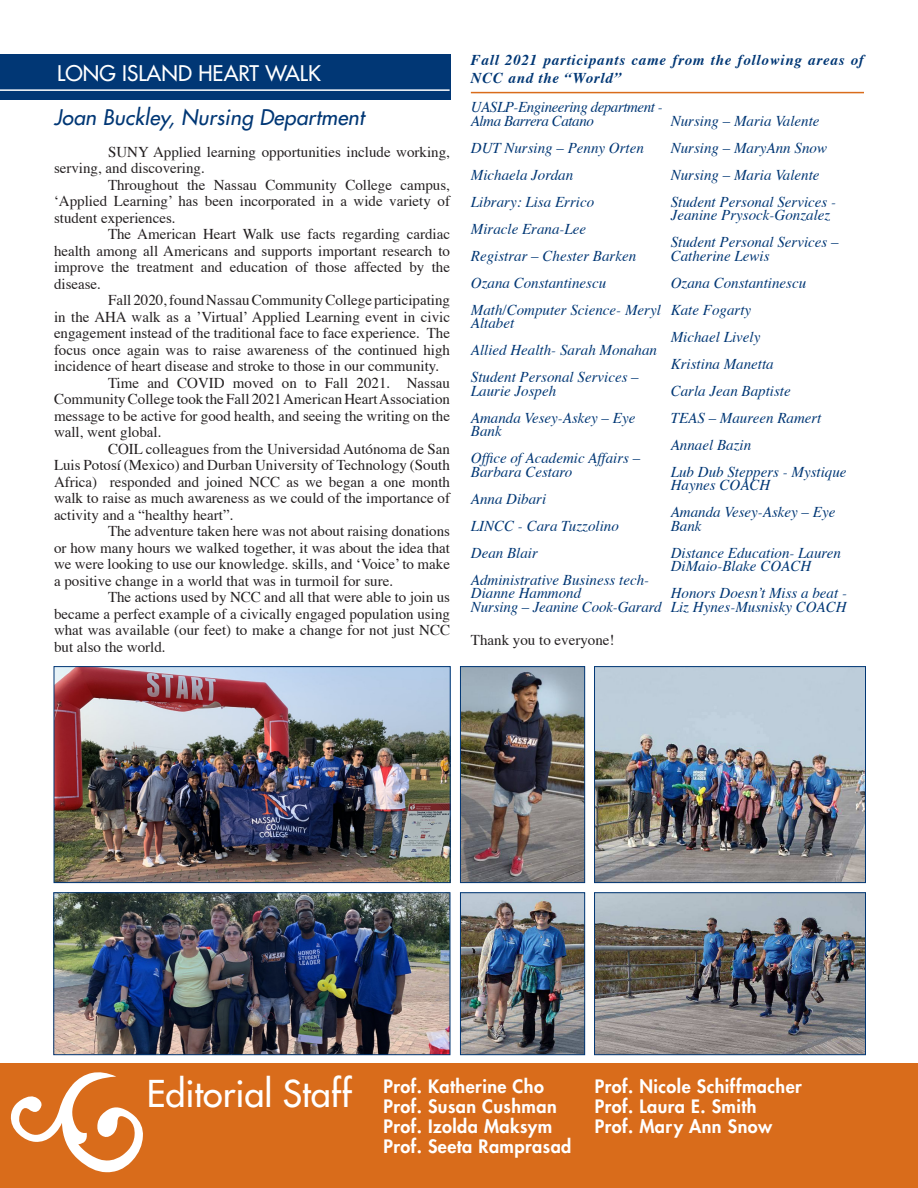
<style>
.page{position:relative;width:918px;height:1188px;background:#fff}
.page>*{position:absolute;margin:0;border:0;box-sizing:border-box;transform-origin:0 0}
.t1{font:36px "Futura";color:#fff}
.t2{font:italic 21px "Futura";letter-spacing:.01em;color:#013775}
.t3{font:21px "Futura";letter-spacing:.005em;color:#fff}
.t4{font:800 18px "Futura";letter-spacing:.025em;color:#fff}
.t5{font:15px/16.5px "Times";color:#231f20;text-align:justify}
.t6{font:italic 15px/13.5px "Times";color:#013775}
.t7{font:italic 700 15px/18px "Times";letter-spacing:.05em;color:#013775}
.t8{font:italic 15px/13.5px "Times";letter-spacing:-.03em;color:#013775}
</style>
<div class="page">
<div style="left:0;top:1064px;width:918px;height:124px;background:#d96c1b"></div>
<svg style="left:11px;top:1072px;width:132px;height:101px"></svg>
<div style="left:0;top:54px;width:451px;height:46px;background:#013775"></div>
<hr style="left:0;top:89px;width:450px;height:2px;background:#fff">
<hr style="left:471px;top:92px;width:393px;height:1px;background:#d96c1b">
<img style="left:462px;top:668px;width:121px;height:213px">
<div style="left:460px;top:666px;width:125px;height:217px;border:1px solid #013775"></div>
<img style="left:596px;top:668px;width:268px;height:213px">
<div style="left:594px;top:666px;width:272px;height:217px;border:1px solid #013775"></div>
<img style="left:462px;top:894px;width:121px;height:159px">
<div style="left:460px;top:892px;width:125px;height:163px;border:1px solid #013775"></div>
<img style="left:596px;top:894px;width:268px;height:159px">
<div style="left:594px;top:892px;width:272px;height:163px;border:1px solid #013775"></div>
<img style="left:56px;top:668px;width:393px;height:213px">
<div style="left:54px;top:666px;width:397px;height:217px;border:1px solid #013775"></div>
<img style="left:55px;top:894px;width:393px;height:159px">
<div style="left:53px;top:892px;width:397px;height:163px;border:1px solid #013775"></div>
<p class="t3" style="left:57px;top:60px;width:265px">LONG ISLAND HEART WALK</p>
<p class="t7" style="left:471px;top:50px;width:395px">Fall 2021 participants came from the following areas of<br>NCC and the “World”</p>
<p class="t2" style="left:54px;top:103px;width:312px">Joan Buckley, Nursing Department</p>
<p class="t5" style="left:54px;top:144px;width:398px;text-indent:54px">SUNY Applied learning opportunities include working, serving, and discovering.</p>
<p class="t5" style="left:54px;top:177px;width:398px;text-indent:54px">Throughout the Nassau Community College campus, ‘Applied Learning’ has been incorporated in a wide variety of student experiences.</p>
<p class="t5" style="left:54px;top:227px;width:398px;text-indent:54px">The American Heart Walk use facts regarding cardiac health among all Americans and supports important research to improve the treatment and education of those affected by the disease.</p>
<p class="t5" style="left:54px;top:293px;width:398px;text-indent:54px">Fall 2020, found Nassau Community College participating in the AHA walk as a ’Virtual’ Applied Learning event in civic engagement instead of the traditional face to face experience. The focus once again was to raise awareness of the continued high incidence of heart disease and stroke to those in our community.</p>
<p class="t5" style="left:54px;top:375px;width:398px;text-indent:54px">Time and COVID moved on to Fall 2021. Nassau Community College took the Fall 2021 American Heart Association message to be active for good health, and seeing the writing on the wall, went global.</p>
<p class="t5" style="left:54px;top:441px;width:398px;text-indent:54px">COIL colleagues from the Universidad Autónoma de San Luis Potosí (Mexico) and Durban University of Technology (South Africa) responded and joined NCC as we began a one month walk to raise as much awareness as we could of the importance of activity and a “healthy heart”.</p>
<p class="t5" style="left:54px;top:524px;width:398px;text-indent:54px">The adventure taken here was not about raising donations or how many hours we walked together, it was about the idea that we were looking to use our knowledge. skills, and ‘Voice’ to make a positive change in a world that was in turmoil for sure.</p>
<p class="t5" style="left:54px;top:590px;width:398px;text-indent:54px">The actions used by NCC and all that were able to join us became a perfect example of a civically engaged population using what was available (our feet) to make a change for not just NCC but also the world.</p>
<p class="t8" style="left:471px;top:101px;width:193px">UASLP-Engineering department -<br>Alma Barrera Catano</p>
<p class="t6" style="left:471px;top:142px;width:175px">DUT Nursing – Penny Orten</p>
<p class="t6" style="left:471px;top:169px;width:104px">Michaela Jordan</p>
<p class="t6" style="left:471px;top:196px;width:125px">Library: Lisa Errico</p>
<p class="t6" style="left:471px;top:223px;width:117px">Miracle Erana-Lee</p>
<p class="t6" style="left:471px;top:250px;width:167px">Registrar – Chester Barken</p>
<p class="t6" style="left:471px;top:277px;width:137px">Ozana Constantinescu</p>
<p class="t6" style="left:471px;top:304px;width:191px">Math/Computer Science- Meryl<br>Altabet</p>
<p class="t6" style="left:471px;top:344px;width:188px">Allied Health- Sarah Monahan</p>
<p class="t6" style="left:471px;top:371px;width:169px">Student Personal Services –<br>Laurie Jospeh</p>
<p class="t6" style="left:471px;top:412px;width:166px">Amanda Vesey-Askey – Eye<br>Bank</p>
<p class="t6" style="left:471px;top:452px;width:171px">Office of Academic Affairs –<br>Barbara Cestaro</p>
<p class="t6" style="left:471px;top:493px;width:77px">Anna Dibari</p>
<p class="t6" style="left:471px;top:520px;width:149px">LINCC - Cara Tuzzolino</p>
<p class="t6" style="left:471px;top:547px;width:69px">Dean Blair</p>
<p class="t6" style="left:471px;top:574px;width:180px">Administrative Business tech-<br>Dianne Hammond</p>
<p class="t6" style="left:471px;top:601px;width:192px">Nursing – Jeanine Cook-Garard</p>
<p class="t5" style="left:471px;top:632px;width:145px">Thank you to everyone!</p>
<p class="t6" style="left:671px;top:115px;width:150px">Nursing – Maria Valente</p>
<p class="t6" style="left:671px;top:142px;width:158px">Nursing – MaryAnn Snow</p>
<p class="t6" style="left:671px;top:169px;width:150px">Nursing – Maria Valente</p>
<p class="t6" style="left:671px;top:196px;width:167px">Student Personal Services -<br>Jeanine Prysock-Gonzalez</p>
<p class="t6" style="left:671px;top:236px;width:169px">Student Personal Services –<br>Catherine Lewis</p>
<p class="t6" style="left:671px;top:277px;width:137px">Ozana Constantinescu</p>
<p class="t6" style="left:671px;top:304px;width:82px">Kate Fogarty</p>
<p class="t6" style="left:671px;top:331px;width:91px">Michael Lively</p>
<p class="t6" style="left:671px;top:358px;width:104px">Kristina Manetta</p>
<p class="t6" style="left:671px;top:385px;width:122px">Carla Jean Baptiste</p>
<p class="t6" style="left:671px;top:412px;width:152px">TEAS – Maureen Ramert</p>
<p class="t6" style="left:671px;top:439px;width:82px">Annael Bazin</p>
<p class="t6" style="left:671px;top:466px;width:177px">Lub Dub Steppers - Mystique<br>Haynes COACH</p>
<p class="t6" style="left:671px;top:506px;width:166px">Amanda Vesey-Askey – Eye<br>Bank</p>
<p class="t6" style="left:671px;top:547px;width:172px">Distance Education- Lauren<br>DiMaio-Blake COACH</p>
<p class="t6" style="left:671px;top:587px;width:178px">Honors Doesn’t Miss a beat -<br>Liz Hynes-Musnisky COACH</p>
<p class="t1" style="left:147px;top:1070px;width:206px">Editorial Staff</p>
<p class="t4" style="left:384px;top:1074px;width:162px">Prof. Katherine Cho</p>
<p class="t4" style="left:384px;top:1094px;width:175px">Prof. Susan Cushman</p>
<p class="t4" style="left:384px;top:1114px;width:170px">Prof. Izolda Maksym</p>
<p class="t4" style="left:384px;top:1135px;width:189px">Prof. Seeta Ramprasad</p>
<p class="t4" style="left:595px;top:1074px;width:208px">Prof. Nicole Schiffmacher</p>
<p class="t4" style="left:595px;top:1094px;width:163px">Prof. Laura E. Smith</p>
<p class="t4" style="left:595px;top:1114px;width:179px">Prof. Mary Ann Snow</p>
</div>
